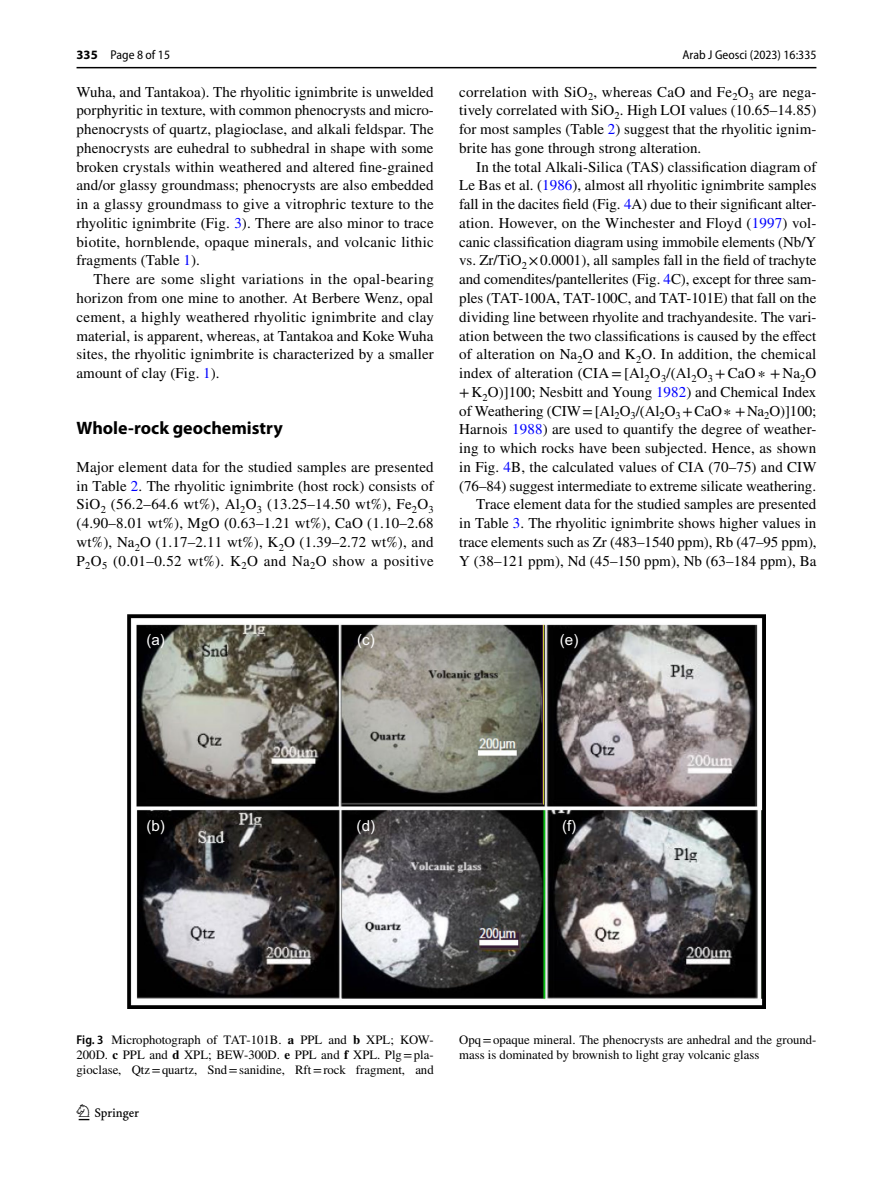
<style>
.page{position:relative;width:893px;height:1187px;background:#fff}
.page>*{position:absolute;margin:0;border:0;box-sizing:border-box;transform-origin:0 0}
.t1{font:22.5px "Springnew Regular 2";color:#000}
.t2{font:700 18px "Myriad Pro";color:#000}
.t3{font:15.15px "Arial 3";color:#fff}
.t4{font:15px/18.8px "STIX";letter-spacing:.005em;color:#000;text-align:justify}
.t5{font:12.75px/15px "STIX";color:#000;text-align:justify}
.t6{font:semi-condensed 12.75px "Myriad Pro";color:#000}
.s1{font-weight:700;font-stretch:normal}
.s2{color:#00f}
.s3{font-family:"Myriad Pro";font-weight:600;font-stretch:semi-condensed}
.s4{font-weight:700}
</style>
<div class="page">
<hr style="left:77px;top:67px;width:739px;height:1px;background:#000">
<img style="left:127px;top:614px;width:639px;height:394px">
<p class="t6" style="left:77px;top:48px;width:95px"><span class="s1">335</span> Page 8 of 15</p>
<p class="t4" style="left:77px;top:83px;width:359px">Wuha, and Tantakoa). The rhyolitic ignimbrite is unwelded porphyritic in texture, with common phenocrysts and micro&shy;phenocrysts of quartz, plagioclase, and alkali feldspar. The phenocrysts are euhedral to subhedral in shape with some broken crystals within weathered and altered fine-grained and/or glassy groundmass; phenocrysts are also embedded in a glassy groundmass to give a vitrophric texture to the rhyolitic ignimbrite (Fig. <span class="s2">3</span>). There are also minor to trace biotite, hornblende, opaque minerals, and volcanic lithic fragments (Table <span class="s2">1</span>).</p>
<p class="t4" style="left:77px;top:271px;width:359px;text-indent:17px">There are some slight variations in the opal-bearing horizon from one mine to another. At Berbere Wenz, opal cement, a highly weathered rhyolitic ignimbrite and clay material, is apparent, whereas, at Tantakoa and Koke Wuha sites, the rhyolitic ignimbrite is characterized by a smaller amount of clay (Fig. <span class="s2">1</span>).</p>
<p class="t2" style="left:77px;top:416px;width:208px">Whole‑rock geochemistry</p>
<p class="t4" style="left:77px;top:458px;width:359px">Major element data for the studied samples are presented in Table <span class="s2">2</span>. The rhyolitic ignimbrite (host rock) consists of SiO<sub>2</sub> (56.2–64.6 wt%), Al<sub>2</sub>O<sub>3</sub> (13.25–14.50 wt%), Fe<sub>2</sub>O<sub>3 </sub>(4.90–8.01 wt%), MgO (0.63–1.21 wt%), CaO (1.10–2.68 wt%), Na<sub>2</sub>O (1.17–2.11 wt%), K<sub>2</sub>O (1.39–2.72 wt%), and P<sub>2</sub>O<sub>5</sub> (0.01–0.52 wt%). K<sub>2</sub>O and Na<sub>2</sub>O show a positive</p>
<p class="t6" style="left:682px;top:48px;width:135px">Arab J Geosci (2023) 16:335</p>
<p class="t4" style="left:459px;top:83px;width:359px">correlation with SiO<sub>2</sub>, whereas CaO and Fe<sub>2</sub>O<sub>3</sub> are nega&shy;tively correlated with SiO<sub>2</sub>. High LOI values (10.65–14.85) for most samples (Table <span class="s2">2</span>) suggest that the rhyolitic ignim&shy;brite has gone through strong alteration.</p>
<p class="t4" style="left:459px;top:158px;width:359px;text-align:right">In the total Alkali-Silica (TAS) classification diagram of Le Bas et al. (<span class="s2">1986</span>), almost all rhyolitic ignimbrite samples fall in the dacites field (Fig. <span class="s2">4</span>A) due to their significant alter&shy;ation. However, on the Winchester and Floyd (<span class="s2">1997</span>) vol&shy;canic classification diagram using immobile elements (Nb/Y vs. Zr/TiO<sub>2</sub> ×0.0001), all samples fall in the field of trachyte and comendites/pantellerites (Fig. <span class="s2">4</span>C), except for three sam&shy;ples (TAT-100A, TAT-100C, and TAT-101E) that fall on the dividing line between rhyolite and trachyandesite. The vari&shy;ation between the two classifications is caused by the effect of alteration on Na<sub>2</sub>O and K<sub>2</sub>O. In addition, the chemical index of alteration (CIA = -[Al<sub>2</sub>O<sub>3</sub>/(Al<sub>2</sub>O<sub>3</sub> +CaO ∗ + -Na<sub>2</sub>O + -K<sub>2</sub>O)]100; Nesbitt and Young <span class="s2">1982</span>) and Chemical Index of Weathering (CIW= -[Al<sub>2</sub>O<sub>3</sub>/(Al<sub>2</sub>O<sub>3</sub> +CaO∗ + -Na<sub>2</sub>O)]100; Harnois <span class="s2">1988</span>) are used to quantify the degree of weather&shy;ing to which rocks have been subjected. Hence, as shown in Fig. <span class="s2">4</span>B, the calculated values of CIA (70–75) and CIW (76–84) suggest intermediate to extreme silicate weathering.<br>Trace element data for the studied samples are presented<br>in Table <span class="s2">3</span>. The rhyolitic ignimbrite shows higher values in trace elements such as Zr (483–1540 ppm), Rb (47–95 ppm), Y (38–121 ppm), Nd (45–150 ppm), Nb (63–184 ppm), Ba</p>
<p class="t3" style="left:146px;top:630px;width:20px">(a)</p>
<p class="t3" style="left:357px;top:630px;width:19px">(c)</p>
<p class="t3" style="left:560px;top:630px;width:20px">(e)</p>
<p class="t3" style="left:146px;top:817px;width:20px">(b)</p>
<p class="t3" style="left:357px;top:817px;width:20px">(d)</p>
<p class="t3" style="left:562px;top:817px;width:16px">(f)</p>
<p class="t5" style="left:77px;top:1032px;width:359px"><span class="s3">Fig. 3</span> Microphotograph of TAT-101B. <span class="s4">a</span> PPL and <span class="s4">b</span> XPL; KOW-200D. <span class="s4">c</span> PPL and <span class="s4">d</span> XPL; BEW-300D. <span class="s4">e</span> PPL and <span class="s4">f</span> XPL. Plg=pla&shy;gioclase, Qtz=quartz, Snd=sanidine, Rft=rock fragment, and</p>
<p class="t5" style="left:459px;top:1032px;width:359px">Opq=opaque mineral. The phenocrysts are anhedral and the ground&shy;mass is dominated by brownish to light gray volcanic glass</p>
<h1 class="t1" style="left:79px;top:1104px;width:62px">1 3</h1>
</div>
